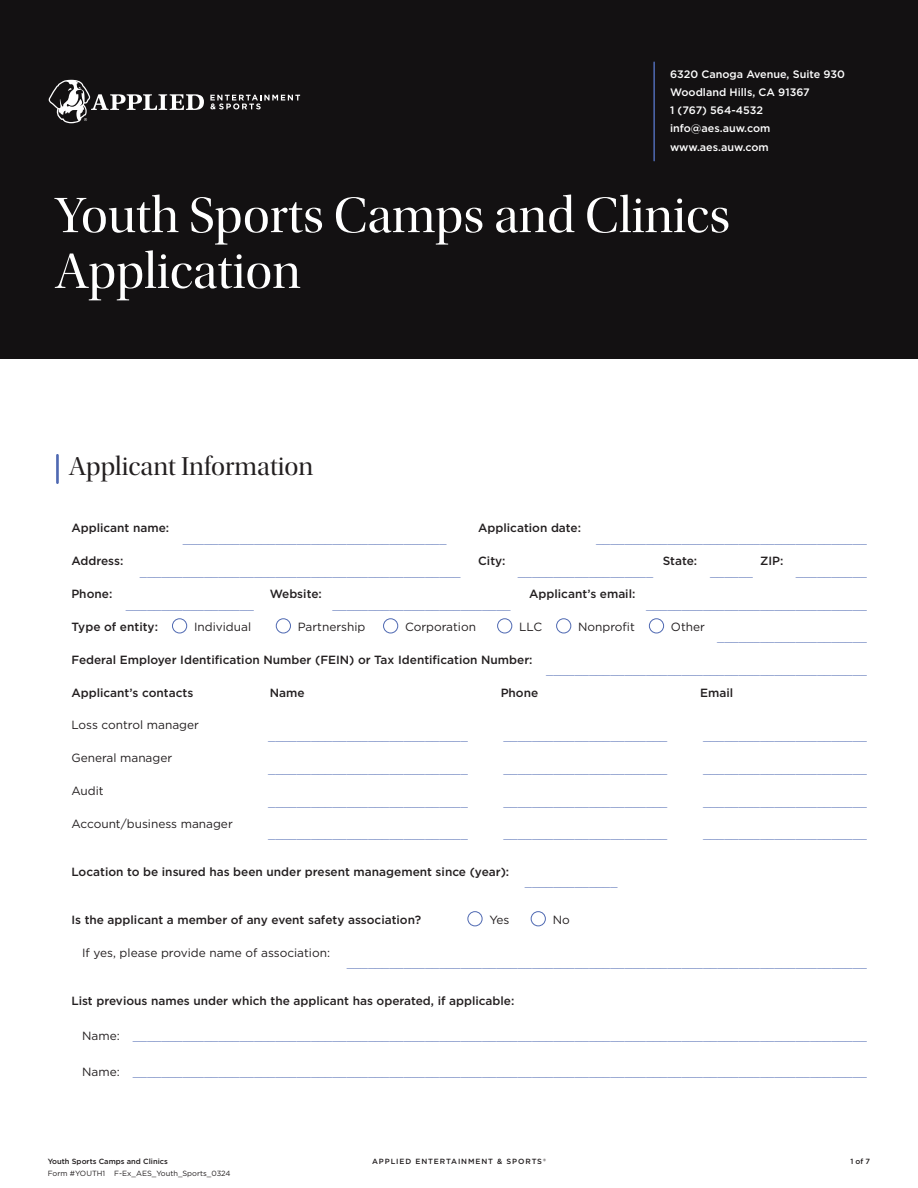
<style>
.page{position:relative;width:918px;height:1188px;background:#fff}
.page>*{position:absolute;margin:0;border:0;box-sizing:border-box;transform-origin:0 0}
.t1{font:51.9px/55.8px "Utopia Std Disp";color:#fff}
.t2{font:27px "Utopia Std Disp";color:#231f20}
.t3{font:300 11.85px "Gotham";color:#4f69b2}
.t4{font:500 11.85px "Gotham";color:#231f20}
.t5{font:11.85px "Gotham";color:#231f20}
.t6{font:500 10.8px/18.3px "Gotham";color:#fff}
.t7{font:7.5px "Gotham";color:#231f20}
.t8{font:500 7.5px "Gotham";letter-spacing:.12em;color:#231f20}
.t9{font:500 7.5px "Gotham";color:#231f20}
.t10{font:500 7.5px "Gotham";letter-spacing:.03em;color:#231f20}
.s1{font-weight:400;color:#231f20}
</style>
<div class="page">
<div style="left:0;top:0;width:918px;height:358px;background:#131112"></div>
<svg style="left:49px;top:80px;width:155px;height:43px"></svg>
<svg style="left:210px;top:95px;width:90px;height:14px"></svg>
<hr style="left:56px;top:455px;width:3px;height:28px;background:#4f69b2">
<hr style="left:653px;top:62px;width:2px;height:99px;background:#4f69b2">
<div style="left:172px;top:619px;width:15px;height:14px;border:1px solid #4f69b2;border-radius:50%"></div>
<div style="left:276px;top:619px;width:15px;height:14px;border:1px solid #4f69b2;border-radius:50%"></div>
<div style="left:383px;top:619px;width:15px;height:14px;border:1px solid #4f69b2;border-radius:50%"></div>
<div style="left:497px;top:619px;width:15px;height:14px;border:1px solid #4f69b2;border-radius:50%"></div>
<div style="left:556px;top:619px;width:15px;height:14px;border:1px solid #4f69b2;border-radius:50%"></div>
<div style="left:649px;top:619px;width:15px;height:14px;border:1px solid #4f69b2;border-radius:50%"></div>
<div style="left:468px;top:911px;width:14px;height:15px;border:1px solid #4f69b2;border-radius:50%"></div>
<div style="left:531px;top:911px;width:15px;height:15px;border:1px solid #4f69b2;border-radius:50%"></div>
<p class="t6" style="left:753px;top:64px;width:94px">Addr ss<br>City, State 89765</p>
<p class="t6" style="left:670px;top:64px;width:176px">6320 Canoga Avenue, Suite 930</p>
<p class="t6" style="left:670px;top:83px;width:141px">Woodland Hills, CA 91367</p>
<p class="t6" style="left:670px;top:101px;width:95px">1 (767) 564-4532</p>
<p class="t6" style="left:670px;top:119px;width:102px">info@aes.auw.com</p>
<p class="t6" style="left:670px;top:138px;width:100px">www.aes.auw.com</p>
<p class="t1" style="left:55px;top:189px;width:677px">Youth Sports Camps and Clinics<br>Application</p>
<h1 class="t1" style="left:55px;top:189px;width:326px">Event Planner /</h1>
<p class="t2" style="left:69px;top:452px;width:246px">Applicant Information</p>
<p class="t4" style="left:71px;top:520px;width:99px">Applicant name:</p>
<p class="t4" style="left:478px;top:520px;width:104px">Application date:</p>
<p class="t3" style="left:183px;top:531px;width:265px">_____________________________________</p>
<p class="t3" style="left:596px;top:531px;width:272px">______________________________________</p>
<p class="t4" style="left:71px;top:553px;width:53px">Address:</p>
<p class="t4" style="left:478px;top:553px;width:29px">City:</p>
<p class="t4" style="left:663px;top:553px;width:36px">State:</p>
<p class="t4" style="left:760px;top:553px;width:25px">ZIP:</p>
<p class="t3" style="left:140px;top:564px;width:322px">_____________________________________________</p>
<p class="t3" style="left:518px;top:564px;width:137px">___________________</p>
<p class="t3" style="left:710px;top:564px;width:44px">______</p>
<p class="t3" style="left:796px;top:564px;width:73px">__________</p>
<p class="t4" style="left:71px;top:586px;width:42px">Phone:</p>
<p class="t4" style="left:270px;top:586px;width:54px">Website:</p>
<p class="t4" style="left:529px;top:586px;width:108px">Applicant’s email:</p>
<p class="t3" style="left:126px;top:597px;width:130px">__________________</p>
<p class="t3" style="left:332px;top:597px;width:180px">_________________________</p>
<p class="t3" style="left:646px;top:597px;width:222px">_______________________________</p>
<p class="t4" style="left:71px;top:619px;width:88px">Type of entity:</p>
<p class="t5" style="left:194px;top:619px;width:59px">Individual</p>
<p class="t5" style="left:298px;top:619px;width:69px">Partnership</p>
<p class="t5" style="left:405px;top:619px;width:72px">Corporation</p>
<p class="t5" style="left:519px;top:619px;width:24px">LLC</p>
<p class="t5" style="left:578px;top:619px;width:58px">Nonprofit</p>
<p class="t5" style="left:671px;top:619px;width:36px">Other</p>
<p class="t4" style="left:71px;top:652px;width:463px">Federal Employer Identification Number (FEIN) or Tax Identification Number:</p>
<p class="t3" style="left:717px;top:630px;width:151px">_____________________</p>
<p class="t3" style="left:546px;top:663px;width:322px">_____________________________________________</p>
<p class="t4" style="left:71px;top:685px;width:123px">Applicant’s contacts</p>
<p class="t4" style="left:270px;top:685px;width:36px">Name</p>
<p class="t4" style="left:501px;top:685px;width:39px">Phone</p>
<p class="t4" style="left:700px;top:685px;width:35px">Email</p>
<p class="t5" style="left:71px;top:718px;width:129px">Loss control manager</p>
<p class="t3" style="left:268px;top:728px;width:201px">____________________________</p>
<p class="t3" style="left:503px;top:728px;width:165px">_______________________</p>
<p class="t3" style="left:703px;top:728px;width:165px">_______________________</p>
<p class="t5" style="left:71px;top:750px;width:102px">General manager</p>
<p class="t3" style="left:268px;top:761px;width:201px">____________________________</p>
<p class="t3" style="left:503px;top:761px;width:165px">_______________________</p>
<p class="t3" style="left:703px;top:761px;width:165px">_______________________</p>
<p class="t5" style="left:71px;top:783px;width:34px">Audit</p>
<p class="t3" style="left:268px;top:794px;width:201px">____________________________</p>
<p class="t3" style="left:503px;top:794px;width:165px">_______________________</p>
<p class="t3" style="left:703px;top:794px;width:165px">_______________________</p>
<p class="t5" style="left:71px;top:816px;width:163px">Account/business manager</p>
<p class="t3" style="left:268px;top:827px;width:201px">____________________________</p>
<p class="t3" style="left:503px;top:827px;width:165px">_______________________</p>
<p class="t3" style="left:703px;top:827px;width:165px">_______________________</p>
<p class="t4" style="left:71px;top:864px;width:439px">Location to be insured has been under present management since (year):</p>
<p class="t3" style="left:525px;top:875px;width:94px">_____________</p>
<p class="t4" style="left:71px;top:912px;width:351px">Is the applicant a member of any event safety association?</p>
<p class="t5" style="left:489px;top:912px;width:22px">Yes</p>
<p class="t5" style="left:553px;top:912px;width:19px">No</p>
<p class="t5" style="left:82px;top:945px;width:249px">If yes, please provide name of association:</p>
<p class="t3" style="left:347px;top:955px;width:522px">_________________________________________________________________________</p>
<p class="t4" style="left:71px;top:993px;width:445px">List previous names under which the applicant has operated, if applicable:</p>
<p class="t3" style="left:82px;top:1029px;width:786px"><span class="s1">Name:</span> _______________________________________________________________________________________________________</p>
<p class="t3" style="left:82px;top:1065px;width:786px"><span class="s1">Name:</span> _______________________________________________________________________________________________________</p>
<p class="t9" style="left:48px;top:1157px;width:122px">Youth Sports Camps and Clinics</p>
<p class="t8" style="left:372px;top:1157px;width:175px">APPLIED ENTERTAINMENT &amp; SPORTS®</p>
<p class="t10" style="left:850px;top:1157px;width:21px">1 of 7</p>
<p class="t7" style="left:48px;top:1168px;width:184px">Form #YOUTH1 F-Ex_AES_Youth_Sports_0324</p>
</div>
